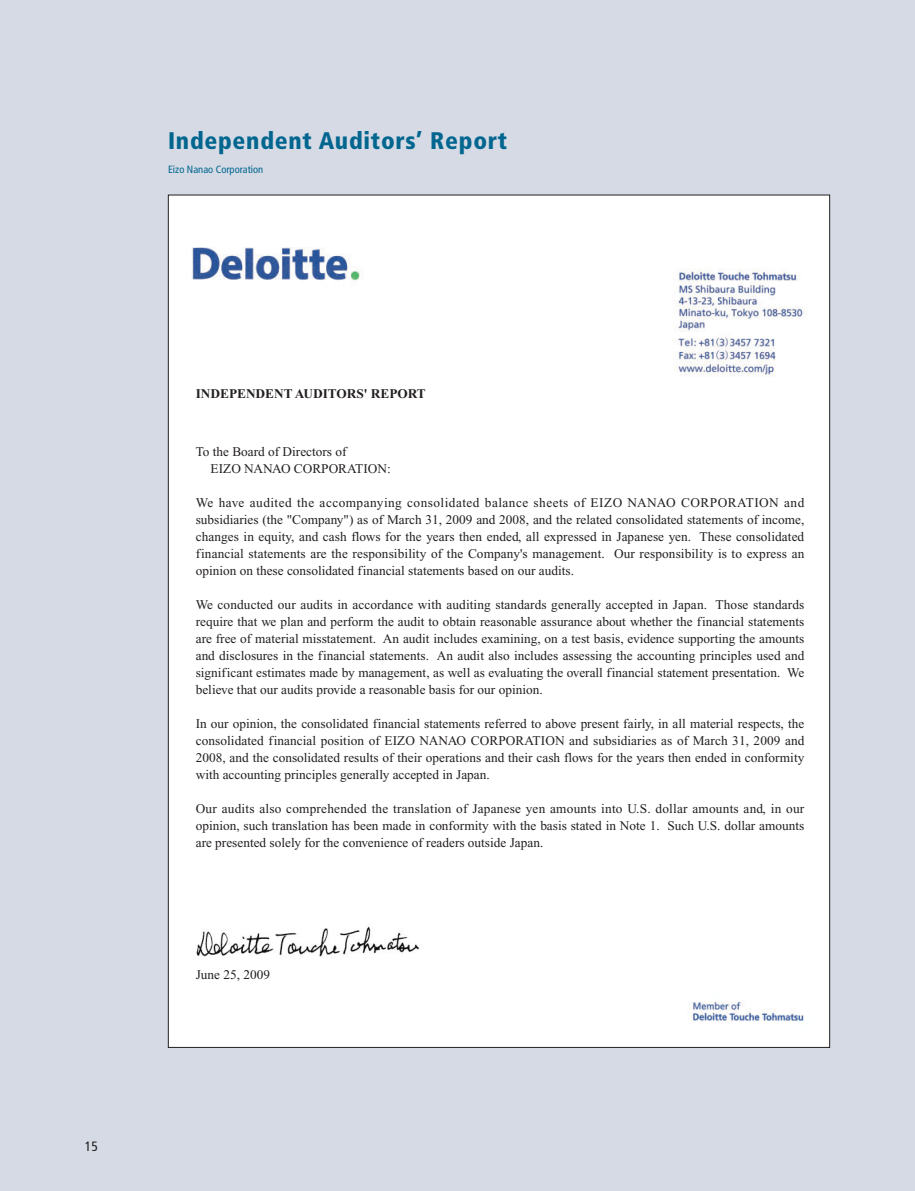
<style>
.page{position:relative;width:915px;height:1191px;background:#fff}
.page>*{position:absolute;margin:0;border:0;box-sizing:border-box;transform-origin:0 0}
.t1{font:900 condensed 24px "Frutiger";letter-spacing:.03em;color:#01668f}
.t2{font:condensed 13.5px "Frutiger";color:#231f20}
.t3{font:13.35px/17px "Times New Roman";color:#231f20;text-align:justify}
.t4{font:700 13.35px "Times New Roman";color:#231f20}
.t5{font:condensed 10.5px "Frutiger";color:#01668f}
</style>
<div class="page">
<div style="left:0;top:0;width:914px;height:1191px;background:#d5dae4"></div>
<div style="left:168px;top:195px;width:661px;height:852px;background:#fff"></div>
<img style="left:191px;top:247px;width:169px;height:34px">
<img style="left:675px;top:268px;width:129px;height:109px">
<img style="left:196px;top:926px;width:224px;height:31px">
<img style="left:691px;top:1001px;width:113px;height:21px">
<h1 class="t1" style="left:168px;top:131px;width:340px">Independent Auditors’ Report</h1>
<p class="t5" style="left:168px;top:165px;width:97px">Eizo Nanao Corporation</p>
<p class="t2" style="left:85px;top:1140px;width:14px">15</p>
<p class="t4" style="left:196px;top:389px;width:231px">INDEPENDENT AUDITORS' REPORT</p>
<p class="t3" style="left:210px;top:444px;width:181px;text-indent:-15px">To the Board of Directors of<br>EIZO NANAO CORPORATION:</p>
<p class="t3" style="left:196px;top:495px;width:610px">We have audited the accompanying consolidated balance sheets of EIZO NANAO CORPORATION and subsidiaries (the "Company") as of March 31, 2009 and 2008, and the related consolidated statements of income, changes in equity, and cash flows for the years then ended, all expressed in Japanese yen. These consolidated financial statements are the responsibility of the Company's management. Our responsibility is to express an opinion on these consolidated financial statements based on our audits.</p>
<p class="t3" style="left:196px;top:597px;width:610px">We conducted our audits in accordance with auditing standards generally accepted in Japan. Those standards require that we plan and perform the audit to obtain reasonable assurance about whether the financial statements are free of material misstatement. An audit includes examining, on a test basis, evidence supporting the amounts and disclosures in the financial statements. An audit also includes assessing the accounting principles used and significant estimates made by management, as well as evaluating the overall financial statement presentation. We believe that our audits provide a reasonable basis for our opinion.</p>
<p class="t3" style="left:196px;top:716px;width:610px">In our opinion, the consolidated financial statements referred to above present fairly, in all material respects, the consolidated financial position of EIZO NANAO CORPORATION and subsidiaries as of March 31, 2009 and 2008, and the consolidated results of their operations and their cash flows for the years then ended in conformity with accounting principles generally accepted in Japan.</p>
<p class="t3" style="left:196px;top:801px;width:610px">Our audits also comprehended the translation of Japanese yen amounts into U.S. dollar amounts and, in our opinion, such translation has been made in conformity with the basis stated in Note 1. Such U.S. dollar amounts are presented solely for the convenience of readers outside Japan.</p>
<p class="t3" style="left:196px;top:967px;width:76px">June 25, 2009</p>
</div>
